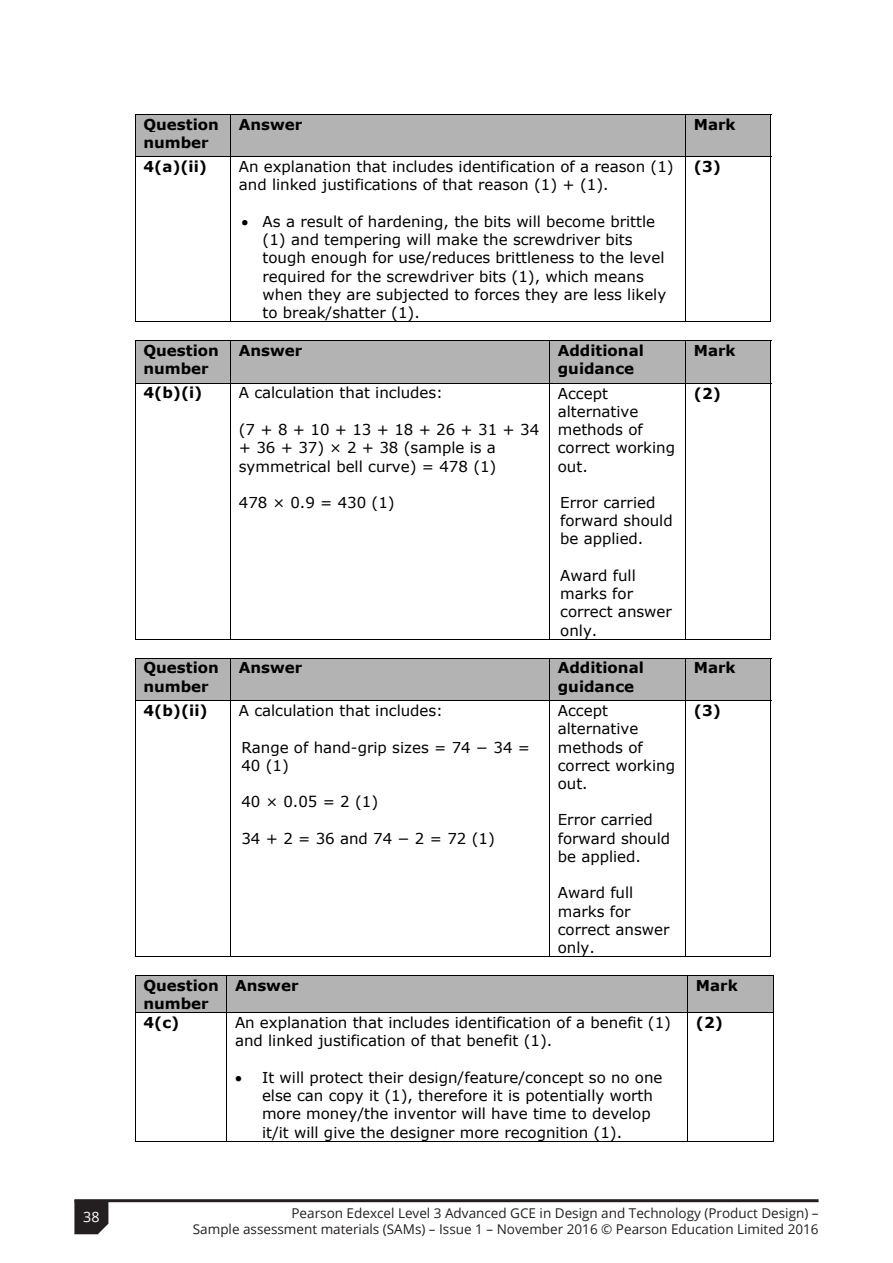
<style>
.page{position:relative;width:893px;height:1263px;background:#fff}
.page>*{position:absolute;margin:0;border:0;box-sizing:border-box;transform-origin:0 0}
.t1{font:15px/18.3px "Verdana";color:#000}
.t2{font:700 15px/18.3px "Verdana";color:#000}
.t3{font:14.25px "Open Sans";color:#fff}
.t4{font:13.5px/16.5px "Open Sans";color:#231f20;text-align:right}
</style>
<div class="page">
<div style="left:136px;top:115px;width:94px;height:41px;background:#b3b3b3"></div>
<div style="left:231px;top:115px;width:454px;height:41px;background:#b3b3b3"></div>
<div style="left:686px;top:115px;width:84px;height:41px;background:#b3b3b3"></div>
<hr style="left:135px;top:114px;width:636px;height:1px;background:#000">
<hr style="left:135px;top:115px;width:1px;height:41px;background:#000">
<hr style="left:230px;top:115px;width:1px;height:41px;background:#000">
<hr style="left:685px;top:115px;width:1px;height:41px;background:#000">
<hr style="left:770px;top:115px;width:1px;height:41px;background:#000">
<hr style="left:135px;top:156px;width:636px;height:1px;background:#000">
<hr style="left:135px;top:157px;width:1px;height:165px;background:#000">
<hr style="left:135px;top:321px;width:95px;height:1px;background:#000">
<hr style="left:230px;top:157px;width:1px;height:165px;background:#000">
<hr style="left:231px;top:321px;width:454px;height:1px;background:#000">
<hr style="left:685px;top:157px;width:1px;height:165px;background:#000">
<hr style="left:686px;top:321px;width:84px;height:1px;background:#000">
<hr style="left:770px;top:157px;width:1px;height:165px;background:#000">
<div style="left:136px;top:341px;width:94px;height:42px;background:#b3b3b3"></div>
<div style="left:231px;top:341px;width:318px;height:42px;background:#b3b3b3"></div>
<div style="left:550px;top:341px;width:135px;height:42px;background:#b3b3b3"></div>
<div style="left:686px;top:341px;width:84px;height:42px;background:#b3b3b3"></div>
<hr style="left:135px;top:340px;width:636px;height:1px;background:#000">
<hr style="left:135px;top:341px;width:1px;height:42px;background:#000">
<hr style="left:230px;top:341px;width:1px;height:42px;background:#000">
<hr style="left:549px;top:341px;width:1px;height:42px;background:#000">
<hr style="left:685px;top:341px;width:1px;height:42px;background:#000">
<hr style="left:770px;top:341px;width:1px;height:42px;background:#000">
<hr style="left:135px;top:383px;width:636px;height:1px;background:#000">
<hr style="left:135px;top:383px;width:1px;height:256px;background:#000">
<hr style="left:135px;top:639px;width:95px;height:1px;background:#000">
<hr style="left:230px;top:383px;width:1px;height:256px;background:#000">
<hr style="left:231px;top:639px;width:318px;height:1px;background:#000">
<hr style="left:549px;top:383px;width:1px;height:256px;background:#000">
<hr style="left:550px;top:639px;width:135px;height:1px;background:#000">
<hr style="left:685px;top:383px;width:1px;height:256px;background:#000">
<hr style="left:686px;top:639px;width:84px;height:1px;background:#000">
<hr style="left:770px;top:383px;width:1px;height:256px;background:#000">
<div style="left:136px;top:658px;width:94px;height:42px;background:#b3b3b3"></div>
<div style="left:231px;top:658px;width:318px;height:42px;background:#b3b3b3"></div>
<div style="left:550px;top:658px;width:135px;height:42px;background:#b3b3b3"></div>
<div style="left:686px;top:658px;width:84px;height:42px;background:#b3b3b3"></div>
<hr style="left:135px;top:658px;width:636px;height:1px;background:#000">
<hr style="left:135px;top:658px;width:1px;height:42px;background:#000">
<hr style="left:230px;top:658px;width:1px;height:42px;background:#000">
<hr style="left:549px;top:658px;width:1px;height:42px;background:#000">
<hr style="left:685px;top:658px;width:1px;height:42px;background:#000">
<hr style="left:770px;top:658px;width:1px;height:42px;background:#000">
<hr style="left:135px;top:700px;width:636px;height:1px;background:#000">
<hr style="left:135px;top:701px;width:1px;height:256px;background:#000">
<hr style="left:135px;top:956px;width:95px;height:1px;background:#000">
<hr style="left:230px;top:701px;width:1px;height:256px;background:#000">
<hr style="left:231px;top:956px;width:318px;height:1px;background:#000">
<hr style="left:549px;top:701px;width:1px;height:256px;background:#000">
<hr style="left:550px;top:956px;width:135px;height:1px;background:#000">
<hr style="left:685px;top:701px;width:1px;height:256px;background:#000">
<hr style="left:686px;top:956px;width:84px;height:1px;background:#000">
<hr style="left:770px;top:701px;width:1px;height:256px;background:#000">
<div style="left:136px;top:976px;width:91px;height:36px;background:#b3b3b3"></div>
<div style="left:227px;top:976px;width:460px;height:36px;background:#b3b3b3"></div>
<div style="left:688px;top:976px;width:85px;height:36px;background:#b3b3b3"></div>
<hr style="left:135px;top:975px;width:638px;height:1px;background:#000">
<hr style="left:135px;top:976px;width:1px;height:36px;background:#000">
<hr style="left:227px;top:976px;width:1px;height:36px;background:#000">
<hr style="left:688px;top:976px;width:1px;height:36px;background:#000">
<hr style="left:773px;top:976px;width:1px;height:36px;background:#000">
<hr style="left:135px;top:1012px;width:638px;height:1px;background:#000">
<hr style="left:135px;top:1013px;width:1px;height:128px;background:#000">
<hr style="left:135px;top:1141px;width:92px;height:1px;background:#000">
<hr style="left:227px;top:1013px;width:1px;height:128px;background:#000">
<hr style="left:227px;top:1141px;width:461px;height:1px;background:#000">
<hr style="left:688px;top:1013px;width:1px;height:128px;background:#000">
<hr style="left:688px;top:1141px;width:85px;height:1px;background:#000">
<hr style="left:773px;top:1013px;width:1px;height:128px;background:#000">
<hr style="left:74px;top:1199px;width:745px;height:3px;background:#231f20">
<svg style="left:74px;top:1200px;width:34px;height:34px"></svg>
<p class="t2" style="left:144px;top:115px;width:77px">Question number</p>
<p class="t2" style="left:239px;top:115px;width:65px">Answer</p>
<p class="t2" style="left:694px;top:115px;width:43px">Mark</p>
<p class="t2" style="left:144px;top:158px;width:65px">4(a)(ii)</p>
<p class="t1" style="left:239px;top:157px;width:436px">An explanation that includes identification of a reason (1) and linked justifications of that reason (1) + (1).</p>
<p class="t1" style="left:263px;top:212px;width:405px;text-indent:-21px">• As a result of hardening, the bits will become brittle (1) and tempering will make the screwdriver bits tough enough for use/reduces brittleness to the level required for the screwdriver bits (1), which means when they are subjected to forces they are less likely to break/shatter (1).</p>
<p class="t2" style="left:694px;top:158px;width:29px">(3)</p>
<p class="t2" style="left:144px;top:342px;width:77px">Question number</p>
<p class="t2" style="left:239px;top:341px;width:65px">Answer</p>
<p class="t2" style="left:558px;top:342px;width:88px">Additional guidance</p>
<p class="t2" style="left:694px;top:341px;width:43px">Mark</p>
<p class="t2" style="left:144px;top:384px;width:60px">4(b)(i)</p>
<p class="t1" style="left:239px;top:384px;width:206px">A calculation that includes:</p>
<p class="t1" style="left:239px;top:420px;width:302px">(7 + 8 + 10 + 13 + 18 + 26 + 31 + 34 + 36 + 37) × 2 + 38 (sample is a symmetrical bell curve) = 478 (1)</p>
<p class="t1" style="left:239px;top:493px;width:157px">478 × 0.9 = 430 (1)</p>
<p class="t2" style="left:694px;top:384px;width:29px">(2)</p>
<p class="t1" style="left:558px;top:384px;width:119px">Accept alternative methods of correct working out.</p>
<p class="t1" style="left:560px;top:493px;width:114px">Error carried forward should be applied.</p>
<p class="t1" style="left:560px;top:566px;width:113px">Award full marks for correct answer only.</p>
<p class="t2" style="left:144px;top:659px;width:77px">Question number</p>
<p class="t2" style="left:239px;top:659px;width:65px">Answer</p>
<p class="t2" style="left:558px;top:659px;width:88px">Additional guidance</p>
<p class="t2" style="left:694px;top:659px;width:43px">Mark</p>
<p class="t2" style="left:144px;top:701px;width:66px">4(b)(ii)</p>
<p class="t1" style="left:239px;top:701px;width:206px">A calculation that includes:</p>
<p class="t1" style="left:241px;top:738px;width:290px">Range of hand-grip sizes = 74 − 34 =<br>40 (1)</p>
<p class="t1" style="left:241px;top:792px;width:138px">40 × 0.05 = 2 (1)</p>
<p class="t1" style="left:241px;top:829px;width:255px">34 + 2 = 36 and 74 − 2 = 72 (1)</p>
<p class="t2" style="left:694px;top:702px;width:29px">(3)</p>
<p class="t1" style="left:558px;top:701px;width:119px">Accept alternative methods of correct working out.</p>
<p class="t1" style="left:558px;top:811px;width:114px">Error carried forward should be applied.</p>
<p class="t1" style="left:558px;top:884px;width:113px">Award full marks for correct answer only.</p>
<p class="t2" style="left:144px;top:976px;width:77px">Question number</p>
<p class="t2" style="left:235px;top:976px;width:65px">Answer</p>
<p class="t2" style="left:696px;top:976px;width:43px">Mark</p>
<p class="t2" style="left:144px;top:1014px;width:37px">4(c)</p>
<p class="t1" style="left:235px;top:1013px;width:438px">An explanation that includes identification of a benefit (1) and linked justification of that benefit (1).</p>
<p class="t1" style="left:262px;top:1068px;width:402px;text-indent:-27px">• It will protect their design/feature/concept so no one else can copy it (1), therefore it is potentially worth more money/the inventor will have time to develop it/it will give the designer more recognition (1).</p>
<p class="t2" style="left:696px;top:1014px;width:29px">(2)</p>
<p class="t3" style="left:83px;top:1207px;width:18px">38</p>
<p class="t4" style="left:193px;top:1204px;width:627px">Pearson Edexcel Level 3 Advanced GCE in Design and Technology (Product Design) –<br>Sample assessment materials (SAMs) – Issue 1 – November 2016 © Pearson Education Limited 2016</p>
</div>
